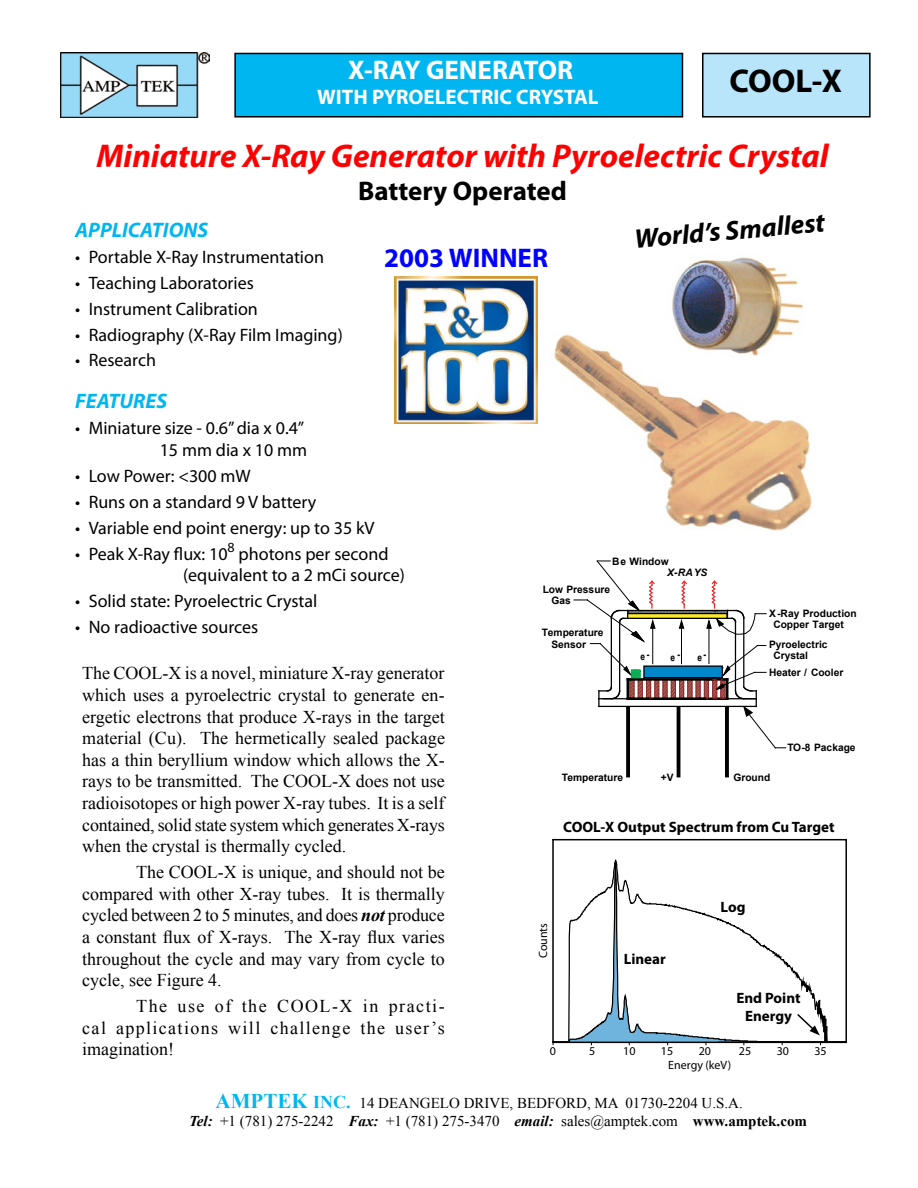
<style>
.page{position:relative;width:918px;height:1188px;background:#fff}
.page>*{position:absolute;margin:0;border:0;box-sizing:border-box;transform-origin:0 0}
.t1{font:italic 700 33px "Myriad Pro";color:#f00}
.t2{font:700 33px "Myriad Pro";color:#000}
.t3{font:700 27px "Myriad Pro";color:#000}
.t4{font:italic 700 27px "Myriad Pro";color:#000}
.t5{font:700 27px "Myriad Pro";color:#fff}
.t6{font:700 27px "Myriad Pro";color:#00f}
.t7{font:700 21px "Myriad Pro";color:#fff}
.t8{font:italic 700 21px "Myriad Pro";color:#00b6f1}
.t9{font:18px/21.6px "Times New Roman";color:#000;text-align:justify}
.t10{font:18px/21.6px "Myriad Pro";color:#000;text-align:right}
.t11{font:15px "Times New Roman";color:#000}
.t12{font:700 15px/18px "Myriad Pro";color:#000;text-align:center}
.t13{font:12px "Myriad Pro";color:#000}
.t14{font:700 10.2px/11.4px "Arial";color:#000}
.t15{font:italic 700 10.2px "Arial";color:#000}
.t16{font:700 10.2px "Arial Narrow";color:#000}
.s1{font-weight:700;font-style:italic}
.s2{font-weight:700;font-size:21px;color:#00b6f1}
.s3{font-weight:700;font-size:18px;color:#00b6f1}
.s4{font-weight:700}
</style>
<div class="page">
<img style="left:61px;top:53px;width:148px;height:65px">
<div style="left:703px;top:53px;width:167px;height:64px;background:#b9e5fa"></div>
<div style="left:702px;top:53px;width:169px;height:65px;border:2px solid #000"></div>
<div style="left:235px;top:53px;width:447px;height:64px;background:#00b6f1"></div>
<div style="left:234px;top:53px;width:449px;height:65px;border:2px solid #000"></div>
<img style="left:553px;top:257px;width:259px;height:274px">
<img style="left:395px;top:277px;width:143px;height:146px">
<div style="left:725px;top:706px;width:4px;height:71px;border:1px solid #000"></div>
<div style="left:626px;top:706px;width:4px;height:71px;border:1px solid #000"></div>
<div style="left:677px;top:706px;width:3px;height:71px;border:1px solid #000"></div>
<svg style="left:574px;top:560px;width:212px;height:189px"></svg>
<svg style="left:552px;top:838px;width:295px;height:207px"></svg>
<h2 class="t5" style="left:348px;top:52px;width:226px">X-RAY GENERATOR</h2>
<p class="t7" style="left:317px;top:84px;width:283px">WITH PYROELECTRIC CRYSTAL</p>
<h1 class="t2" style="left:730px;top:60px;width:114px">COOL-X</h1>
<h1 class="t1" style="left:97px;top:135px;width:734px">Miniature X-Ray Generator with Pyroelectric Crystal</h1>
<h2 class="t3" style="left:358px;top:173px;width:210px">Battery Operated</h2>
<h2 class="t4" style="left:633px;top:221px;width:192px;rotate:-5deg">World’s Smallest</h2>
<p class="t8" style="left:75px;top:216px;width:135px">APPLICATIONS</p>
<p class="t10" style="left:75px;top:246px;width:250px">• Portable X-Ray Instrumentation</p>
<p class="t10" style="left:75px;top:271px;width:180px">• Teaching Laboratories</p>
<p class="t10" style="left:75px;top:297px;width:184px">• Instrument Calibration</p>
<p class="t10" style="left:75px;top:323px;width:269px">• Radiography (X-Ray Film Imaging)</p>
<p class="t10" style="left:75px;top:349px;width:82px">• Research</p>
<p class="t8" style="left:75px;top:388px;width:93px">FEATURES</p>
<p class="t10" style="left:75px;top:417px;width:233px">• Miniature size - 0.6”dia x 0.4”<br>15 mm dia x 10 mm</p>
<p class="t10" style="left:75px;top:465px;width:177px">• Low Power: &lt;300 mW</p>
<p class="t10" style="left:75px;top:491px;width:243px">• Runs on a standard 9 V battery</p>
<p class="t10" style="left:75px;top:517px;width:301px">• Variable end point energy: up to 35 kV</p>
<p class="t10" style="left:183px;top:543px;width:223px;text-align:left;text-indent:-108px">• Peak X-Ray flux: 10<sup>8</sup> photons per second (equivalent to a 2 mCi source)</p>
<p class="t10" style="left:75px;top:590px;width:244px">• Solid state: Pyroelectric Crystal</p>
<p class="t10" style="left:75px;top:616px;width:184px">• No radioactive sources</p>
<h2 class="t6" style="left:384px;top:241px;width:165px">2003 WINNER</h2>
<p class="t14" style="left:612px;top:556px;width:58px">Be Window</p>
<p class="t15" style="left:667px;top:566px;width:42px">X-RAYS</p>
<p class="t14" style="left:551px;top:584px;width:60px;text-indent:-9px">Low Pressure<br>Gas</p>
<p class="t14" style="left:773px;top:608px;width:85px;text-indent:-4px">X-Ray Production<br>Copper Target</p>
<p class="t14" style="left:551px;top:627px;width:54px;text-indent:-10px">Temperature<br>Sensor</p>
<p class="t14" style="left:769px;top:639px;width:60px">Pyroelectric</p>
<p class="t16" style="left:647px;top:647px;width:4px">-</p>
<p class="t16" style="left:677px;top:647px;width:30px">- -</p>
<p class="t14" style="left:773px;top:650px;width:36px">Crystal</p>
<p class="t16" style="left:640px;top:649px;width:6px">e</p>
<p class="t16" style="left:671px;top:649px;width:6px">e</p>
<p class="t16" style="left:698px;top:649px;width:6px">e</p>
<p class="t9" style="left:82px;top:662px;width:364px">The COOL-X is a novel, miniature X-ray generator which uses a pyroelectric crystal to generate en&shy;ergetic electrons that produce X-rays in the target material (Cu). The hermetically sealed package has a thin beryllium window which allows the X&shy;rays to be transmitted. The COOL-X does not use radioisotopes or high power X-ray tubes. It is a self contained, solid state system which generates X-rays when the crystal is thermally cycled.</p>
<p class="t9" style="left:82px;top:861px;width:364px;text-indent:54px">The COOL-X is unique, and should not be compared with other X-ray tubes. It is thermally cycled between 2 to 5 minutes, and does <span class="s1">not</span> produce a constant flux of X-rays. The X-ray flux varies throughout the cycle and may vary from cycle to cycle, see Figure 4.</p>
<p class="t9" style="left:82px;top:995px;width:364px;text-indent:54px">The use of the COOL-X in practi&shy;cal applications will challenge the user’s imagination!</p>
<p class="t14" style="left:769px;top:667px;width:76px">Heater / Cooler</p>
<p class="t14" style="left:562px;top:773px;width:63px">Temperature</p>
<p class="t14" style="left:661px;top:773px;width:14px">+V</p>
<p class="t14" style="left:733px;top:773px;width:38px">Ground</p>
<p class="t14" style="left:787px;top:742px;width:70px">TO-8 Package</p>
<p class="t12" style="left:563px;top:818px;width:273px">COOL-X Output Spectrum from Cu Target</p>
<p class="t13" style="left:536px;top:958px;width:37px;rotate:-90deg">Counts</p>
<p class="t12" style="left:624px;top:950px;width:44px">Linear</p>
<p class="t12" style="left:721px;top:897px;width:27px">Log</p>
<p class="t12" style="left:736px;top:989px;width:66px">End Point<br>Energy</p>
<p class="t13" style="left:550px;top:1043px;width:8px">0</p>
<p class="t13" style="left:589px;top:1043px;width:8px">5</p>
<p class="t13" style="left:623px;top:1043px;width:14px">10</p>
<p class="t13" style="left:661px;top:1043px;width:14px">15</p>
<p class="t13" style="left:699px;top:1043px;width:14px">20</p>
<p class="t13" style="left:739px;top:1043px;width:14px">25</p>
<p class="t13" style="left:777px;top:1043px;width:14px">30</p>
<p class="t13" style="left:814px;top:1043px;width:14px">35</p>
<p class="t13" style="left:668px;top:1057px;width:65px">Energy (keV)</p>
<p class="t11" style="left:216px;top:1093px;width:529px"><span class="s2">AMPTEK</span> <span class="s3">INC.</span> 14 DEANGELO DRIVE, BEDFORD, MA 01730-2204 U.S.A.</p>
<p class="t11" style="left:189px;top:1111px;width:619px"><span class="s1">Tel:</span> +1 (781) 275-2242 <span class="s1">Fax:</span> +1 (781) 275-3470 <span class="s1">email:</span> sales@amptek.com <span class="s4">www.amptek.com</span></p>
</div>
